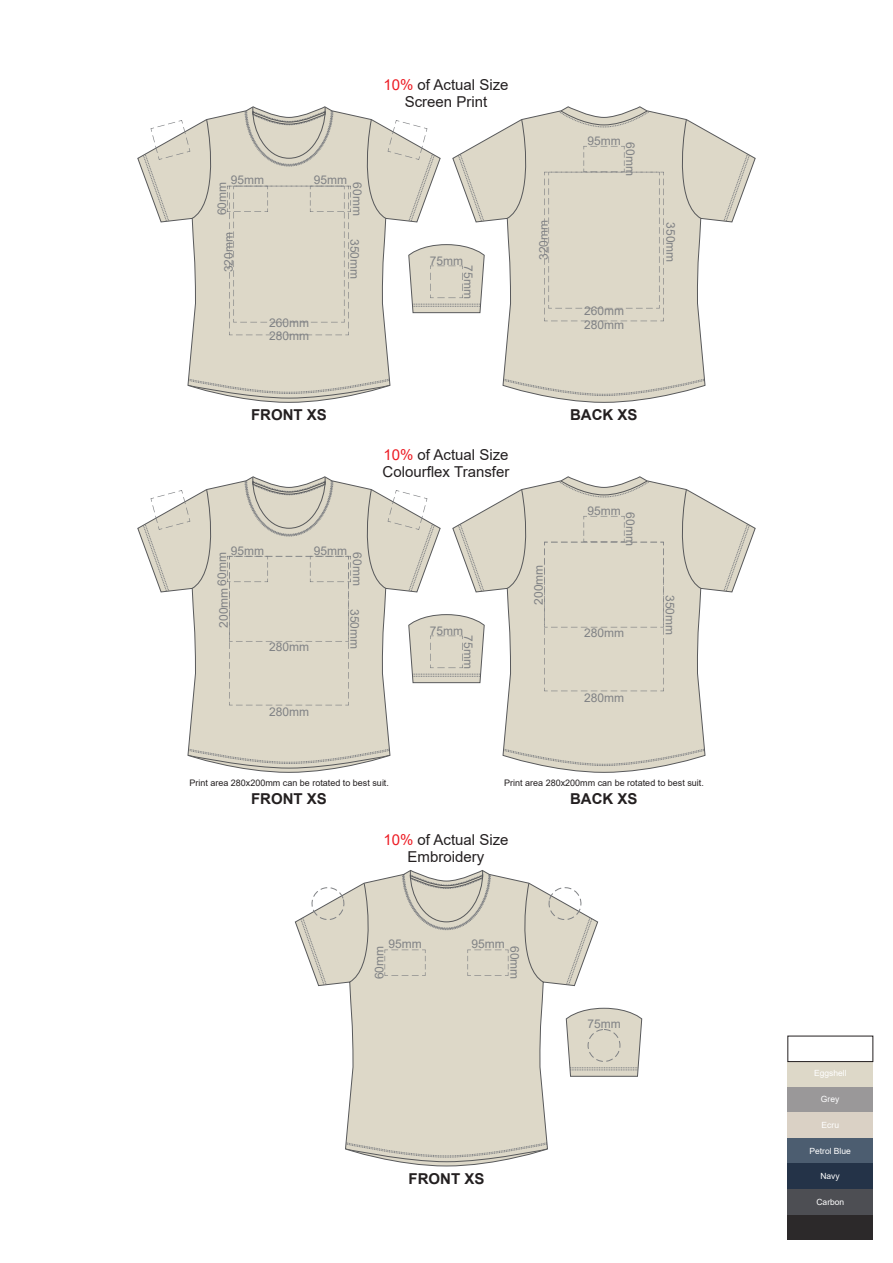
<style>
.page{position:relative;width:893px;height:1263px;background:#fff}
.page>*{position:absolute;margin:0;border:0;box-sizing:border-box;transform-origin:0 0}
.t1{font:15px/16.8px "Arial";color:#231f20;text-align:center}
.t2{font:700 15px "Arial";color:#231f20}
.t3{font:12px/13.2px "Arial";color:#808285}
.t4{font:9px "Arial";color:#231f20}
.t5{font:8.55px "Arial";color:#fff}
.s1{color:#ed1c24}
</style>
<div class="page">
<svg style="left:452px;top:106px;width:304px;height:297px"></svg>
<svg style="left:137px;top:106px;width:304px;height:297px"></svg>
<div style="left:227px;top:186px;width:124px;height:149px;background:#ddd8c8"></div>
<svg style="left:408px;top:244px;width:77px;height:69px"></svg>
<svg style="left:142px;top:119px;width:74px;height:104px"></svg>
<svg style="left:362px;top:119px;width:74px;height:104px"></svg>
<svg style="left:137px;top:476px;width:304px;height:297px"></svg>
<svg style="left:142px;top:489px;width:74px;height:104px"></svg>
<svg style="left:362px;top:489px;width:74px;height:104px"></svg>
<svg style="left:295px;top:870px;width:303px;height:296px"></svg>
<svg style="left:544px;top:146px;width:120px;height:175px"></svg>
<svg style="left:408px;top:614px;width:44px;height:69px"></svg>
<svg style="left:452px;top:476px;width:304px;height:297px"></svg>
<div style="left:227px;top:556px;width:124px;height:149px;background:#ddd8c8"></div>
<div style="left:544px;top:516px;width:120px;height:175px;background:#ddd8c8"></div>
<svg style="left:566px;top:1007px;width:76px;height:70px"></svg>
<svg style="left:467px;top:949px;width:41px;height:27px"></svg>
<svg style="left:384px;top:949px;width:42px;height:27px"></svg>
<div style="left:588px;top:1029px;width:32px;height:33px;border:1px dashed #808285;border-radius:50%"></div>
<svg style="left:520px;top:882px;width:73px;height:105px"></svg>
<svg style="left:300px;top:882px;width:73px;height:105px"></svg>
<div style="left:788px;top:1138px;width:85px;height:25px;background:#4c5d70"></div>
<div style="left:788px;top:1215px;width:85px;height:25px;background:#2c292a"></div>
<div style="left:788px;top:1087px;width:85px;height:25px;background:#9a9899"></div>
<div style="left:788px;top:1163px;width:85px;height:26px;background:#243348"></div>
<div style="left:788px;top:1189px;width:85px;height:26px;background:#4d4e53"></div>
<div style="left:788px;top:1112px;width:85px;height:26px;background:#dad1c5"></div>
<div style="left:788px;top:1061px;width:85px;height:26px;background:#ddd8c8"></div>
<p class="t1" style="left:383px;top:76px;width:127px"><span class="s1">10%</span> of Actual Size<br>Screen Print</p>
<p class="t3" style="left:231px;top:174px;width:35px">95mm</p>
<p class="t3" style="left:314px;top:174px;width:35px">95mm</p>
<p class="t3" style="left:364px;top:182px;width:35px;rotate:90deg">60mm</p>
<p class="t3" style="left:215px;top:215px;width:35px;rotate:-90deg">60mm</p>
<p class="t3" style="left:222px;top:272px;width:42px;rotate:-90deg">320mm</p>
<p class="t3" style="left:361px;top:239px;width:42px;rotate:90deg">350mm</p>
<p class="t3" style="left:269px;top:316px;width:42px">260mm<br>280mm</p>
<p class="t3" style="left:430px;top:254px;width:35px">75mm</p>
<p class="t3" style="left:475px;top:265px;width:35px;rotate:90deg">75mm</p>
<p class="t3" style="left:537px;top:260px;width:42px;rotate:-90deg">320mm</p>
<p class="t3" style="left:587px;top:134px;width:35px">95mm</p>
<p class="t3" style="left:637px;top:142px;width:35px;rotate:90deg">60mm</p>
<p class="t3" style="left:584px;top:304px;width:42px">260mm<br>280mm</p>
<p class="t2" style="left:251px;top:404px;width:77px">FRONT XS</p>
<p class="t1" style="left:383px;top:446px;width:128px;text-align:left"><span class="s1">10%</span> of Actual Size<br>Colourflex Transfer</p>
<p class="t3" style="left:231px;top:544px;width:35px">95mm</p>
<p class="t3" style="left:314px;top:544px;width:35px">95mm</p>
<p class="t3" style="left:364px;top:552px;width:35px;rotate:90deg">60mm</p>
<p class="t3" style="left:215px;top:586px;width:35px;rotate:-90deg">60mm</p>
<p class="t3" style="left:217px;top:628px;width:42px;rotate:-90deg">200mm</p>
<p class="t3" style="left:269px;top:640px;width:42px">280mm</p>
<p class="t3" style="left:269px;top:705px;width:42px">280mm</p>
<p class="t3" style="left:361px;top:609px;width:42px;rotate:90deg">350mm</p>
<p class="t3" style="left:430px;top:624px;width:35px">75mm</p>
<p class="t3" style="left:475px;top:635px;width:35px;rotate:90deg">75mm</p>
<p class="t3" style="left:532px;top:604px;width:42px;rotate:-90deg">200mm</p>
<p class="t2" style="left:570px;top:404px;width:69px">BACK XS</p>
<p class="t3" style="left:587px;top:504px;width:35px">95mm</p>
<p class="t3" style="left:637px;top:512px;width:35px;rotate:90deg">60mm</p>
<p class="t3" style="left:584px;top:626px;width:42px">280mm</p>
<p class="t3" style="left:584px;top:691px;width:42px">280mm</p>
<p class="t3" style="left:677px;top:222px;width:42px;rotate:90deg">350mm</p>
<p class="t3" style="left:677px;top:595px;width:42px;rotate:90deg">350mm</p>
<p class="t4" style="left:189px;top:776px;width:201px">Print area 280x200mm can be rotated to best suit.</p>
<p class="t4" style="left:504px;top:776px;width:201px">Print area 280x200mm can be rotated to best suit.</p>
<p class="t2" style="left:251px;top:788px;width:77px">FRONT XS</p>
<p class="t1" style="left:383px;top:831px;width:127px"><span class="s1">10%</span> of Actual Size<br>Embroidery</p>
<p class="t3" style="left:388px;top:937px;width:35px">95mm</p>
<p class="t3" style="left:471px;top:937px;width:35px">95mm</p>
<p class="t3" style="left:521px;top:946px;width:35px;rotate:90deg">60mm</p>
<p class="t3" style="left:373px;top:979px;width:35px;rotate:-90deg">60mm</p>
<p class="t2" style="left:570px;top:788px;width:69px">BACK XS</p>
<p class="t3" style="left:587px;top:1017px;width:35px">75mm</p>
<p class="t2" style="left:409px;top:1168px;width:77px">FRONT XS</p>
<p class="t5" style="left:814px;top:1067px;width:34px">Eggshell</p>
<p class="t5" style="left:821px;top:1093px;width:20px">Grey</p>
<p class="t5" style="left:822px;top:1119px;width:19px">Ecru</p>
<p class="t5" style="left:809px;top:1145px;width:43px">Petrol Blue</p>
<p class="t5" style="left:820px;top:1170px;width:21px">Navy</p>
<p class="t5" style="left:816px;top:1196px;width:29px">Carbon</p>
</div>
